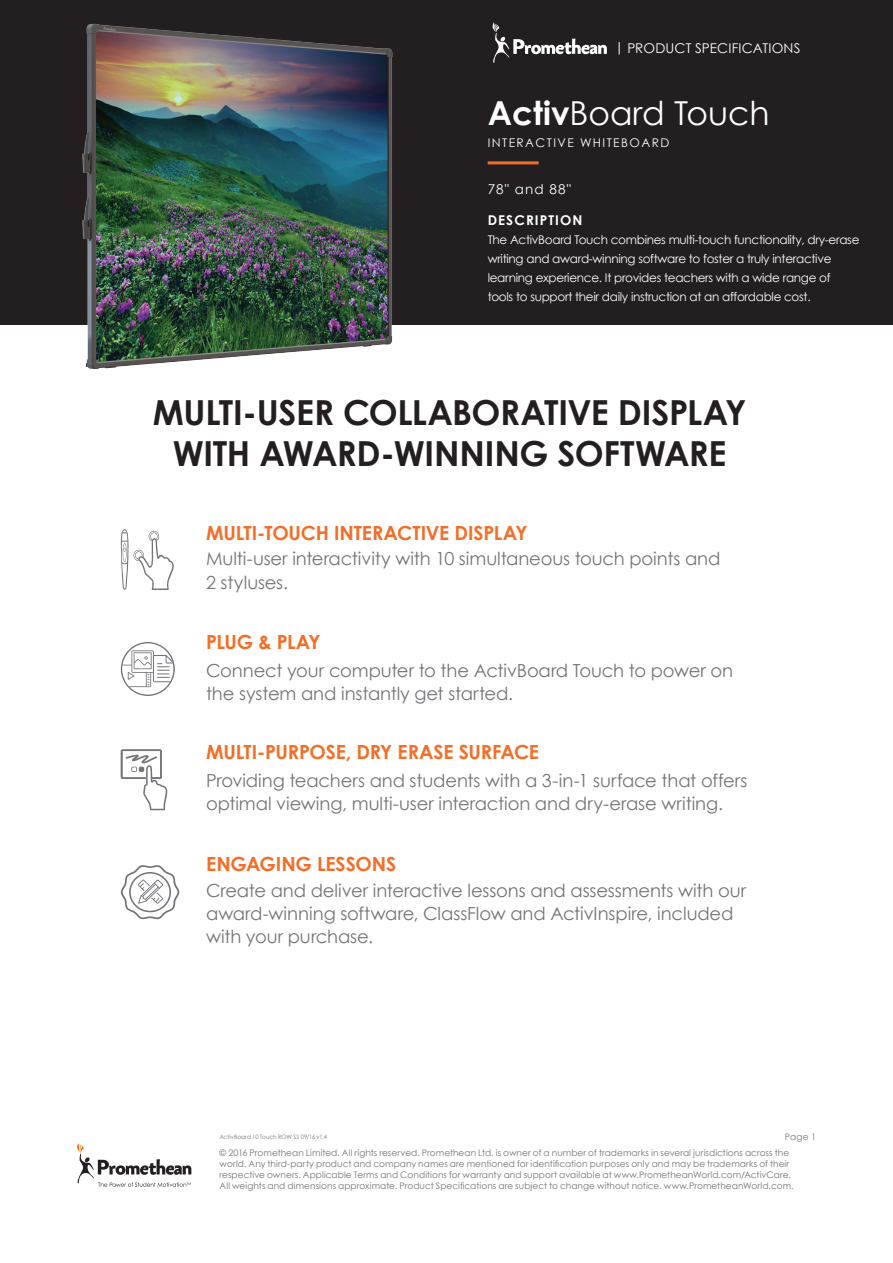
<style>
.page{position:relative;width:893px;height:1263px;background:#fff}
.page>*{position:absolute;margin:0;border:0;box-sizing:border-box;transform-origin:0 0}
.t1{font:700 34.5px/41.4px "Century Gothic";letter-spacing:-.01em;color:#231f20;text-align:center}
.t2{font:33px "Century Gothic";color:#fff}
.t3{font:700 19.5px "Century Gothic";letter-spacing:-.01em;color:#f36e28}
.t4{font:18px/23.2px "Century Gothic";letter-spacing:-.005em;color:#727477}
.Product_Specificatio{font:13.5px "Century Gothic";letter-spacing:.015em;color:#fff}
.t5{font:700 13.5px "Century Gothic";letter-spacing:.08em;color:#fff}
.t6{font:12px/19.2px "Century Gothic";letter-spacing:-.025em;color:#fff}
.t7{font:12px "Century Gothic";letter-spacing:.12em;color:#fff}
.t8{font:9px/10.8px "Century Gothic";letter-spacing:.005em;color:#727477}
.t9{font:6px "Century Gothic";letter-spacing:.005em;color:#727477;scale:.96 1}
.s1{font-weight:700}
</style>
<div class="page">
<div style="left:0;top:0;width:893px;height:325px;background:#231f20"></div>
<img style="left:82px;top:23px;width:311px;height:346px">
<svg style="left:493px;top:22px;width:114px;height:41px"></svg>
<svg style="left:77px;top:1143px;width:114px;height:44px"></svg>
<hr style="left:488px;top:161px;width:51px;height:3px;background:#f36e28">
<svg style="left:121px;top:529px;width:53px;height:61px"></svg>
<svg style="left:121px;top:865px;width:58px;height:54px"></svg>
<svg style="left:121px;top:642px;width:54px;height:54px"></svg>
<svg style="left:121px;top:749px;width:46px;height:61px"></svg>
<p class="Product_Specificatio" style="left:615px;top:40px;width:187px">| PRODUCT SPECIFICATIONS</p>
<p class="t2" style="left:488px;top:93px;width:283px"><span class="s1">Activ</span>Board Touch</p>
<p class="t7" style="left:488px;top:135px;width:183px">INTERACTIVE WHITEBOARD</p>
<p class="Product_Specificatio" style="left:488px;top:181px;width:85px">78" and 88"</p>
<p class="t5" style="left:488px;top:211px;width:96px">DESCRIPTION</p>
<p class="t6" style="left:488px;top:230px;width:373px">The ActivBoard Touch combines multi-touch functionality, dry-erase writing and award-winning software to foster a truly interactive learning experience. It provides teachers with a wide range of<br>tools to support their daily instruction at an affordable cost.</p>
<p class="t1" style="left:153px;top:391px;width:595px">MULTI-USER COLLABORATIVE DISPLAY<br>WITH AWARD-WINNING SOFTWARE</p>
<p class="t3" style="left:206px;top:520px;width:323px">MULTI-TOUCH INTERACTIVE DISPLAY</p>
<p class="t4" style="left:206px;top:547px;width:516px">Multi-user interactivity with 10 simultaneous touch points and<br>2 styluses.</p>
<p class="t3" style="left:206px;top:630px;width:116px">PLUG &amp; PLAY</p>
<p class="t4" style="left:206px;top:659px;width:529px">Connect your computer to the ActivBoard Touch to power on the system and instantly get started.</p>
<p class="t3" style="left:206px;top:739px;width:334px">MULTI-PURPOSE, DRY ERASE SURFACE</p>
<p class="t4" style="left:206px;top:769px;width:543px">Providing teachers and students with a 3-in-1 surface that offers optimal viewing, multi-user interaction and dry-erase writing.</p>
<p class="t3" style="left:206px;top:851px;width:192px">ENGAGING LESSONS</p>
<p class="t4" style="left:206px;top:878px;width:542px">Create and deliver interactive lessons and assessments with our award-winning software, ClassFlow and ActivInspire, included with your purchase.</p>
<p class="t8" style="left:785px;top:1131px;width:33px">Page 1</p>
<p class="t9" style="left:220px;top:1133px;width:113px">ActivBoard 10 Touch ROW SS 09/16 v1.4</p>
<p class="t8" style="left:220px;top:1147px;width:575px">© 2016 Promethean Limited. All rights reserved. Promethean Ltd. is owner of a number of trademarks in several jurisdictions across the world. Any third-party product and company names are mentioned for identification purposes only and may be trademarks of their respective owners. Applicable Terms and Conditions for warranty and support available at www.PrometheanWorld.com/ActivCare.<br>All weights and dimensions approximate. Product Specifications are subject to change without notice. www.PrometheanWorld.com.</p>
</div>
